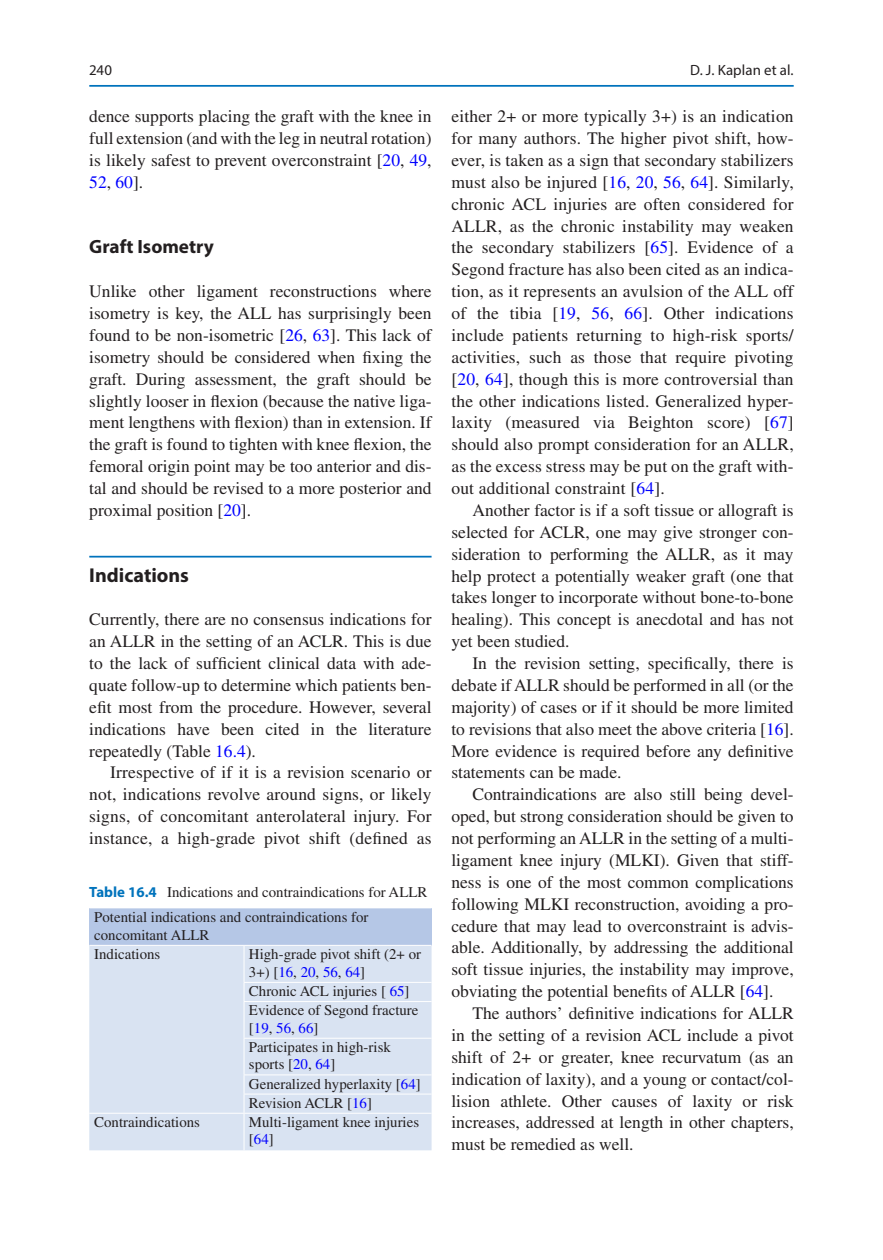
<style>
.page{position:relative;width:883px;height:1260px;background:#fff}
.page>*{position:absolute;margin:0;border:0;box-sizing:border-box;transform-origin:0 0}
.t1{font:700 20.12px "Myriad Pro";color:#231f20}
.t2{font:700 19.25px "Myriad Pro";color:#231f20}
.t3{font:17.5px/21.9px "Times LT Std";color:#231f20;text-align:justify}
.t4{font:14.88px/19.2px "Times LT Std";color:#231f20}
.t5{font:14.88px "Myriad Pro Regular 2";letter-spacing:.005em;color:#231f20}
.t6{font:14.88px "Myriad Pro";color:#231f20}
.s1{color:#00f}
.s2{font-family:"Myriad Pro";font-weight:700;color:#0073bc}
</style>
<div class="page">
<hr style="left:89px;top:556px;width:343px;height:2px;background:#0073bc">
<div style="left:89px;top:908px;width:343px;height:37px;background:#b5c7e6"></div>
<div style="left:89px;top:946px;width:343px;height:204px;background:#d9e3f2"></div>
<hr style="left:244px;top:946px;width:1px;height:36px;background:#fff">
<hr style="left:244px;top:982px;width:188px;height:1px;background:#fff">
<svg style="left:244px;top:983px;width:1px;height:18px"></svg>
<hr style="left:244px;top:1001px;width:188px;height:1px;background:#fff">
<hr style="left:244px;top:1002px;width:1px;height:36px;background:#fff">
<hr style="left:244px;top:1038px;width:188px;height:1px;background:#fff">
<hr style="left:244px;top:1039px;width:1px;height:35px;background:#fff">
<hr style="left:244px;top:1074px;width:188px;height:1px;background:#fff">
<hr style="left:244px;top:1094px;width:188px;height:1px;background:#fff">
<svg style="left:244px;top:1075px;width:1px;height:38px"></svg>
<hr style="left:244px;top:1113px;width:188px;height:1px;background:#fff">
<hr style="left:89px;top:1113px;width:155px;height:1px;background:#fff">
<hr style="left:244px;top:1114px;width:1px;height:36px;background:#fff">
<hr style="left:89px;top:85px;width:705px;height:2px;background:#0073bc">
<p class="t6" style="left:89px;top:61px;width:24px">240</p>
<p class="t3" style="left:89px;top:105px;width:344px">dence supports placing the graft with the knee in full extension (and with the leg in neutral rotation) is likely safest to prevent overconstraint [<span class="s1">20</span>, <span class="s1">49</span>, <span class="s1">52</span>, <span class="s1">60</span>].</p>
<p class="t2" style="left:89px;top:234px;width:126px">Graft Isometry</p>
<p class="t3" style="left:89px;top:280px;width:344px">Unlike other ligament reconstructions where isometry is key, the ALL has surprisingly been found to be non-isometric [<span class="s1">26</span>, <span class="s1">63</span>]. This lack of isometry should be considered when fixing the graft. During assessment, the graft should be slightly looser in flexion (because the native liga&shy;ment lengthens with flexion) than in extension. If the graft is found to tighten with knee flexion, the femoral origin point may be too anterior and dis&shy;tal and should be revised to a more posterior and proximal position [<span class="s1">20</span>].</p>
<p class="t1" style="left:89px;top:562px;width:101px">Indications</p>
<p class="t3" style="left:89px;top:608px;width:344px">Currently, there are no consensus indications for an ALLR in the setting of an ACLR. This is due to the lack of sufficient clinical data with ade&shy;quate follow-up to determine which patients ben&shy;efit most from the procedure. However, several indications have been cited in the literature repeatedly (Table <span class="s1">16.4</span>).</p>
<p class="t3" style="left:89px;top:762px;width:344px;text-indent:21px">Irrespective of if it is a revision scenario or not, indications revolve around signs, or likely signs, of concomitant anterolateral injury. For instance, a high-grade pivot shift (defined as</p>
<p class="t4" style="left:94px;top:879px;width:335px;line-height:25.2px;text-indent:-5px"><span class="s2">Table 16.4</span> Indications and contraindications for ALLR<br>Potential indications and contraindications for</p>
<p class="t4" style="left:94px;top:925px;width:117px;line-height:19.9px">concomitant ALLR<br>Indications</p>
<p class="t4" style="left:249px;top:946px;width:174px;line-height:17.5px">High-grade pivot shift (2+ or<br>3+) [<span class="s1">16</span>, <span class="s1">20</span>, <span class="s1">56</span>, <span class="s1">64</span>]</p>
<p class="t4" style="left:249px;top:981px;width:171px">Chronic ACL injuries [ <span class="s1">65</span>]<br>Evidence of Segond fracture</p>
<p class="t4" style="left:249px;top:1018px;width:143px">[<span class="s1">19</span>, <span class="s1">56</span>, <span class="s1">66</span>]<br>Participates in high-risk</p>
<p class="t4" style="left:249px;top:1055px;width:173px">sports [<span class="s1">20</span>, <span class="s1">64</span>]<br>Generalized hyperlaxity [<span class="s1">64</span>]<br>Revision ACLR [<span class="s1">16</span>]</p>
<p class="t4" style="left:94px;top:1112px;width:107px">Contraindications</p>
<p class="t4" style="left:249px;top:1113px;width:172px;line-height:17.5px">Multi-ligament knee injuries [<span class="s1">64</span>]</p>
<p class="t5" style="left:690px;top:61px;width:105px">D. J. Kaplan et al.</p>
<p class="t3" style="left:451px;top:105px;width:344px">either 2+ or more typically 3+) is an indication for many authors. The higher pivot shift, how&shy;ever, is taken as a sign that secondary stabilizers must also be injured [<span class="s1">16</span>, <span class="s1">20</span>, <span class="s1">56</span>, <span class="s1">64</span>]. Similarly, chronic ACL injuries are often considered for ALLR, as the chronic instability may weaken the secondary stabilizers [<span class="s1">65</span>]. Evidence of a Segond fracture has also been cited as an indica&shy;tion, as it represents an avulsion of the ALL off of the tibia [<span class="s1">19</span>, <span class="s1">56</span>, <span class="s1">66</span>]. Other indications include patients returning to high-risk sports/ activities, such as those that require pivoting [<span class="s1">20</span>, <span class="s1">64</span>], though this is more controversial than the other indications listed. Generalized hyper&shy;laxity (measured via Beighton score) [<span class="s1">67</span>] should also prompt consideration for an ALLR, as the excess stress may be put on the graft with&shy;out additional constraint [<span class="s1">64</span>].</p>
<p class="t3" style="left:451px;top:499px;width:344px;text-indent:21px">Another factor is if a soft tissue or allograft is selected for ACLR, one may give stronger con&shy;sideration to performing the ALLR, as it may help protect a potentially weaker graft (one that takes longer to incorporate without bone-to-bone healing). This concept is anecdotal and has not yet been studied.</p>
<p class="t3" style="left:451px;top:652px;width:344px;text-indent:21px">In the revision setting, specifically, there is debate if ALLR should be performed in all (or the majority) of cases or if it should be more limited to revisions that also meet the above criteria [<span class="s1">16</span>].<br>More evidence is required before any definitive statements can be made.</p>
<p class="t3" style="left:451px;top:783px;width:344px;text-indent:21px">Contraindications are also still being devel&shy;oped, but strong consideration should be given to not performing an ALLR in the setting of a multi&shy;ligament knee injury (MLKI). Given that stiff&shy;ness is one of the most common complications following MLKI reconstruction, avoiding a pro&shy;cedure that may lead to overconstraint is advis&shy;able. Additionally, by addressing the additional soft tissue injuries, the instability may improve, obviating the potential benefits of ALLR [<span class="s1">64</span>].</p>
<p class="t3" style="left:451px;top:1002px;width:344px;text-indent:21px">The authors’ definitive indications for ALLR in the setting of a revision ACL include a pivot shift of 2+ or greater, knee recurvatum (as an indication of laxity), and a young or contact/col&shy;lision athlete. Other causes of laxity or risk increases, addressed at length in other chapters, must be remedied as well.</p>
</div>
